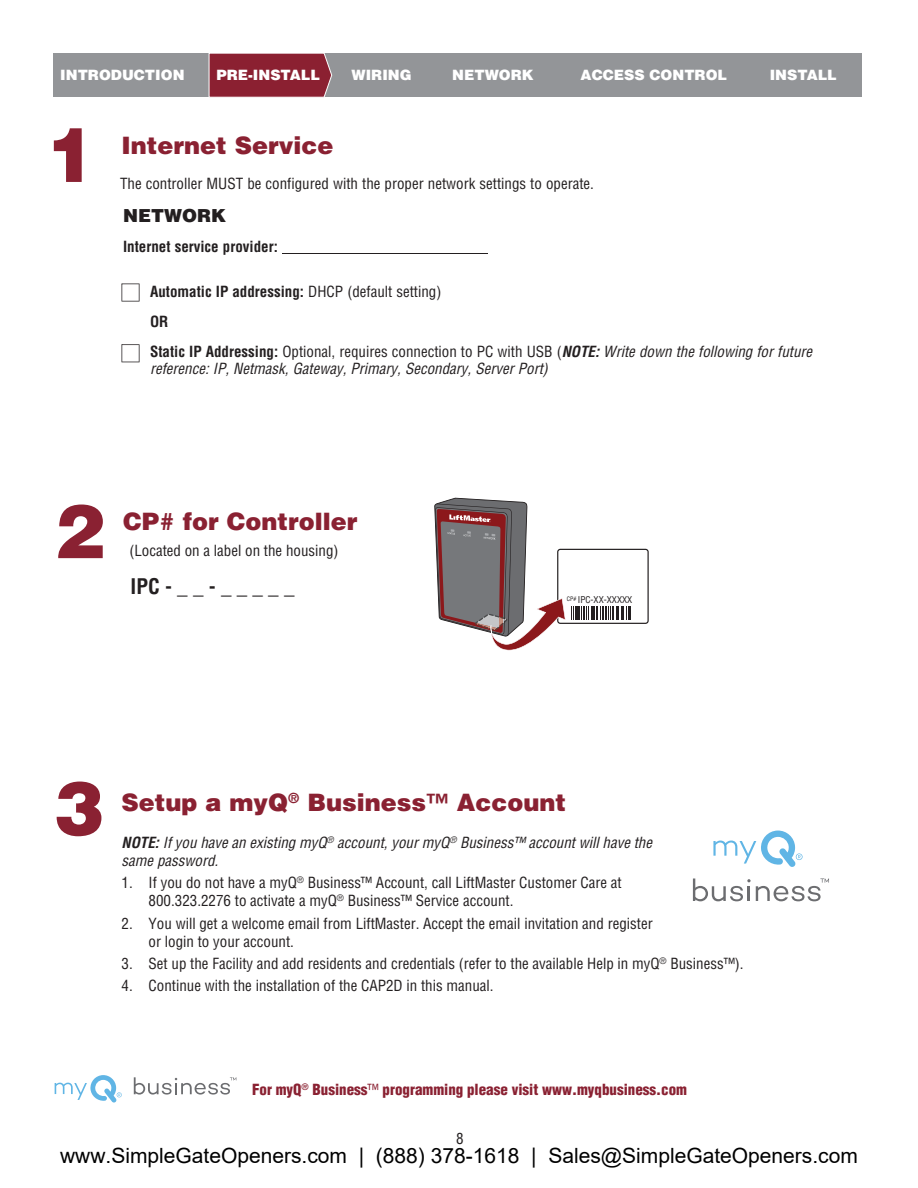
<style>
.page{position:relative;width:918px;height:1188px;background:#fff}
.page>*{position:absolute;margin:0;border:0;box-sizing:border-box;transform-origin:0 0}
.t1{font:900 75px "Helvetica LT Std";color:#8a2132}
.t2{font:900 24px "Helvetica LT Std";color:#8a2132}
.t3{font:21px "Arial";color:#000}
.t4{font:700 condensed 21px "Helvetica LT Std";color:#231f20}
.t5{font:900 18px "Helvetica LT Std";color:#231f20}
.t6{font:condensed 15px/30px "Helvetica LT Std";color:#231f20}
.t7{font:italic condensed 15px/18px "Helvetica LT Std";color:#231f20}
.t8{font:900 condensed 15px "Helvetica LT Std";color:#8a2132}
.t9{font:700 condensed 15px "Helvetica LT Std";color:#231f20}
.t10{font:900 14.25px "Helvetica LT Std";color:#fff}
.t11{font:condensed 9.15px "Helvetica";color:#231f20}
.s1{font-weight:700}
.s2{font-weight:700;font-style:italic}
.s3{font-style:italic}
.s4{font-weight:400}
</style>
<div class="page">
<div style="left:53px;top:54px;width:808px;height:43px;background:#939598"></div>
<svg style="left:208px;top:53px;width:125px;height:45px;background:#913140"></svg>
<svg style="left:122px;top:284px;width:18px;height:18px"></svg>
<svg style="left:122px;top:344px;width:18px;height:18px"></svg>
<hr style="left:282px;top:253px;width:206px;height:1px;background:#231f20">
<svg style="left:434px;top:498px;width:215px;height:153px"></svg>
<svg style="left:55px;top:1075px;width:67px;height:28px"></svg>
<svg style="left:134px;top:1077px;width:102px;height:18px"></svg>
<svg style="left:693px;top:878px;width:136px;height:23px"></svg>
<svg style="left:713px;top:830px;width:90px;height:37px"></svg>
<p class="t10" style="left:60px;top:69px;width:126px">INTRODUCTION</p>
<p class="t10" style="left:217px;top:69px;width:105px">PRE-INSTALL</p>
<p class="t10" style="left:351px;top:69px;width:62px">WIRING</p>
<p class="t10" style="left:452px;top:69px;width:83px">NETWORK</p>
<p class="t10" style="left:581px;top:69px;width:148px">ACCESS CONTROL</p>
<p class="t10" style="left:770px;top:69px;width:69px">INSTALL</p>
<h1 class="t1" style="left:46px;top:126px;width:52px">1</h1>
<h2 class="t2" style="left:122px;top:136px;width:213px">Internet Service</h2>
<p class="t6" style="left:120px;top:170px;width:476px">The controller MUST be configured with the proper network settings to operate.</p>
<p class="t5" style="left:123px;top:209px;width:104px">NETWORK</p>
<p class="t9" style="left:123px;top:240px;width:156px">Internet service provider:</p>
<p class="t6" style="left:150px;top:278px;width:664px"><span class="s1">Automatic IP addressing:</span> DHCP (default setting)<br><span class="s1">OR<br>Static IP Addressing:</span> Optional, requires connection to PC with USB (<span class="s2">NOTE:</span> <span class="s3">Write down the following for future</span></p>
<p class="t7" style="left:150px;top:360px;width:399px">reference: IP, Netmask, Gateway, Primary, Secondary, Server Port)</p>
<h1 class="t1" style="left:54px;top:502px;width:52px">2</h1>
<h2 class="t2" style="left:123px;top:512px;width:236px">CP# for Controller</h2>
<p class="t6" style="left:129px;top:536px;width:211px">(Located on a label on the housing)</p>
<h3 class="t4" style="left:131px;top:577px;width:165px">IPC - _ _ - _ _ _ _ _</h3>
<p class="t11" style="left:567px;top:594px;width:67px"><sup>CP#</sup> IPC-XX-XXXXX</p>
<h1 class="t1" style="left:54px;top:779px;width:52px">3</h1>
<h2 class="t2" style="left:122px;top:793px;width:446px">Setup a myQ<sup>®</sup> Business™ Account</h2>
<p class="t7" style="left:122px;top:835px;width:532px"><span class="s1">NOTE:</span> If you have an existing myQ<sup>®</sup> account, your myQ<sup>®</sup> Business™ account will have the same password.</p>
<p class="t6" style="left:149px;top:875px;width:475px;line-height:18px;text-indent:-27px">1. If you do not have a myQ<sup>®</sup> Business™ Account, call LiftMaster Customer Care at<br>800.323.2276 to activate a myQ<sup>®</sup> Business™ Service account.</p>
<p class="t6" style="left:149px;top:915px;width:506px;line-height:18px;text-indent:-27px">2. You will get a welcome email from LiftMaster. Accept the email invitation and register or login to your account.</p>
<p class="t6" style="left:122px;top:950px;width:624px">3. Set up the Facility and add residents and credentials (refer to the available Help in myQ<sup>®</sup> Business™).</p>
<p class="t6" style="left:122px;top:972px;width:373px">4. Continue with the installation of the CAP2D in this manual.</p>
<p class="t8" style="left:252px;top:1083px;width:437px">For myQ<sup>®</sup> Business<span class="s4">™</span> programming please visit www.myqbusiness.com</p>
<p class="t6" style="left:456px;top:1125px;width:9px">8</p>
<h3 class="t3" style="left:60px;top:1142px;width:799px">www.SimpleGateOpeners.com | (888) 378-1618 | Sales@SimpleGateOpeners.com</h3>
</div>
